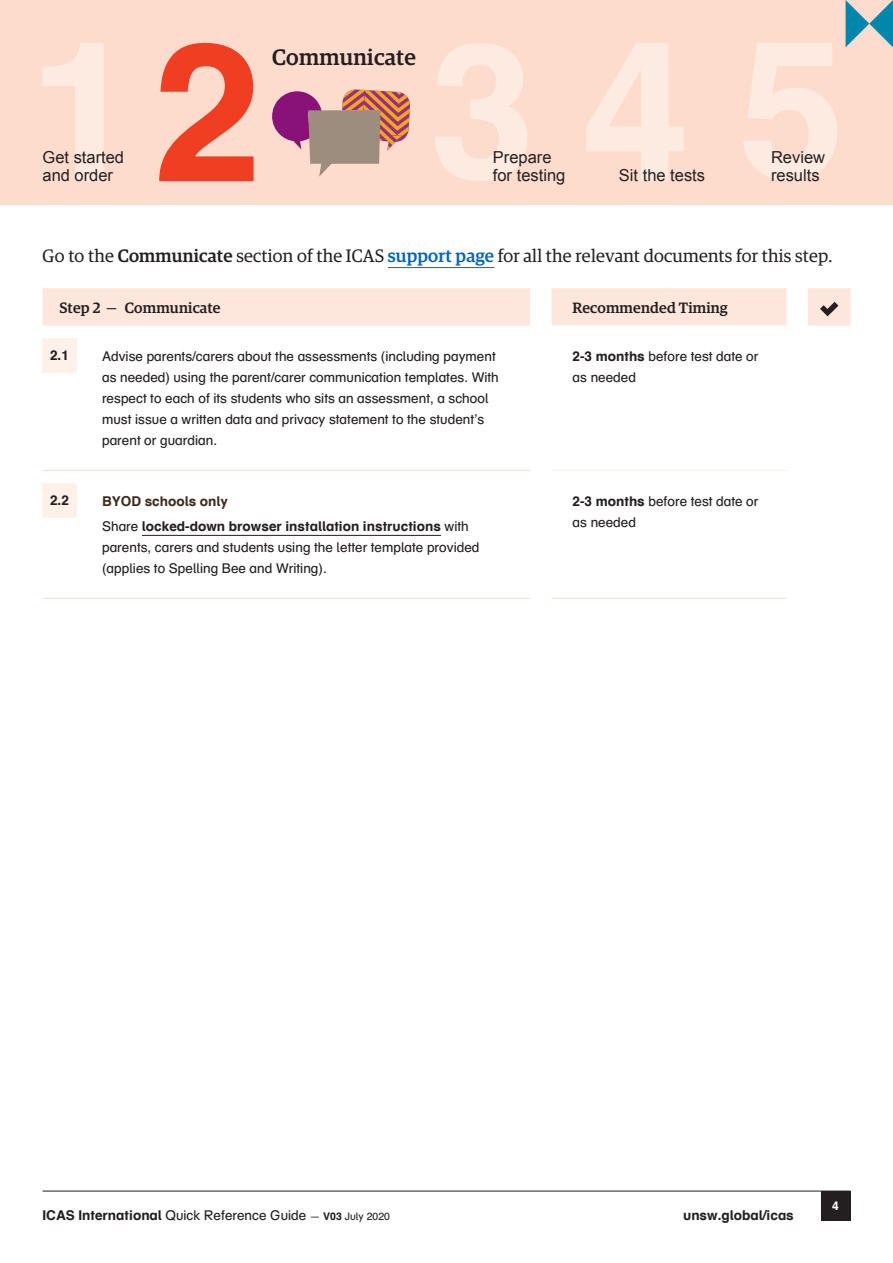
<style>
.page{position:relative;width:893px;height:1263px;background:#fff}
.page>*{position:absolute;margin:0;border:0;box-sizing:border-box;transform-origin:0 0}
.t1{font:500 22.5px "Guardian Egyp";letter-spacing:.01em;color:#231f20}
._02_Intro{font:18px "Guardian Egyp";letter-spacing:.01em;color:#231f20}
.t2{font:16.5px/18px "Arial";color:#231f20}
._01_Heading{font:500 15px "Guardian Egyp";letter-spacing:.01em;color:#231f20}
._04_Body{font:13.5px/21px "UNSW Schulbuch Sued";color:#231f20}
.Table___Body{font:13.5px/21px "UNSW Schulbuch Sued";color:#231f20}
._04_Body-2{font:700 13.5px "UNSW Schulbuch Sued";color:#231f20}
.Table___Sub_Header{font:700 13.5px "UNSW Schulbuch Sued";color:#3e2a1b}
.t3{font:700 12px "UNSW Schulbuch Sued";color:#fff}
.s1{font-weight:500}
.s2{font-weight:500;color:#0563c1}
.s3{font-weight:700}
.s4{font-size:10.5px}
.s5{font-weight:700;font-size:10.5px}
</style>
<div class="page">
<hr style="left:43px;top:1191px;width:807px;height:1px;background:#231f20">
<div style="left:821px;top:1191px;width:29px;height:29px;background:#231f20"></div>
<div style="left:0;top:0;width:893px;height:205px;background:#fddcce"></div>
<svg style="left:435px;top:43px;width:92px;height:138px"></svg>
<svg style="left:43px;top:43px;width:61px;height:138px"></svg>
<svg style="left:272px;top:89px;width:138px;height:88px"></svg>
<svg style="left:159px;top:43px;width:95px;height:138px"></svg>
<svg style="left:586px;top:43px;width:98px;height:138px"></svg>
<svg style="left:743px;top:43px;width:94px;height:138px"></svg>
<hr style="left:388px;top:267px;width:106px;height:1px;background:#0563c1">
<hr style="left:43px;top:470px;width:42px;height:1px;background:#fddcce">
<hr style="left:85px;top:470px;width:445px;height:1px;background:#fddcce">
<hr style="left:43px;top:598px;width:42px;height:1px;background:#fddcce">
<hr style="left:85px;top:598px;width:445px;height:1px;background:#fddcce">
<hr style="left:551px;top:598px;width:236px;height:1px;background:#fddcce">
<hr style="left:551px;top:470px;width:236px;height:1px;background:#fdede5">
<svg style="left:43px;top:288px;width:807px;height:38px;background:#fce7dc"></svg>
<div style="left:43px;top:338px;width:34px;height:34px;background:#fdf1ea"></div>
<div style="left:43px;top:483px;width:34px;height:34px;background:#fdf1ea"></div>
<hr style="left:142px;top:535px;width:299px;height:1px;background:#231f20">
<svg style="left:846px;top:0;width:47px;height:47px"></svg>
<h3 class="t1" style="left:272px;top:41px;width:145px">Communicate</h3>
<h4 class="t2" style="left:43px;top:148px;width:83px">Get started and order</h4>
<h4 class="t2" style="left:493px;top:148px;width:74px">Prepare for testing</h4>
<h4 class="t2" style="left:619px;top:166px;width:88px">Sit the tests</h4>
<h4 class="t2" style="left:771px;top:148px;width:56px">Review results</h4>
<p class="_02_Intro" style="left:43px;top:243px;width:791px">Go to the <span class="s1">Communicate</span> section of the ICAS <span class="s2">support page</span> for all the relevant documents for this step.</p>
<p class="_01_Heading" style="left:60px;top:297px;width:163px">Step 2 — Communicate</p>
<p class="_01_Heading" style="left:573px;top:297px;width:157px">Recommended Timing</p>
<p class="_04_Body-2" style="left:50px;top:347px;width:20px">2.1</p>
<p class="_04_Body" style="left:102px;top:345px;width:398px">Advise parents/carers about the assessments (including payment as needed) using the parent/carer communication templates. With respect to each of its students who sits an assessment, a school must issue a written data and privacy statement to the student’s parent or guardian.</p>
<p class="Table___Body" style="left:573px;top:345px;width:187px"><span class="s3">2-3 months</span> before test date or as needed</p>
<p class="_04_Body-2" style="left:50px;top:492px;width:20px">2.2</p>
<p class="Table___Sub_Header" style="left:102px;top:492px;width:128px">BYOD schools only</p>
<p class="Table___Body" style="left:102px;top:515px;width:379px">Share <span class="s3">locked-down browser installation instructions</span> with parents, carers and students using the letter template provided (applies to Spelling Bee and Writing).</p>
<p class="Table___Body" style="left:573px;top:490px;width:187px"><span class="s3">2-3 months</span> before test date or as needed</p>
<p class="_04_Body" style="left:43px;top:1205px;width:349px"><span class="s3">ICAS International</span> Quick Reference Guide <span class="s4">—</span> <span class="s5">V03</span> <span class="s4">July 2020</span></p>
<p class="_04_Body-2" style="left:683px;top:1207px;width:112px">unsw.global/icas</p>
<p class="t3" style="left:832px;top:1198px;width:8px">4</p>
</div>
